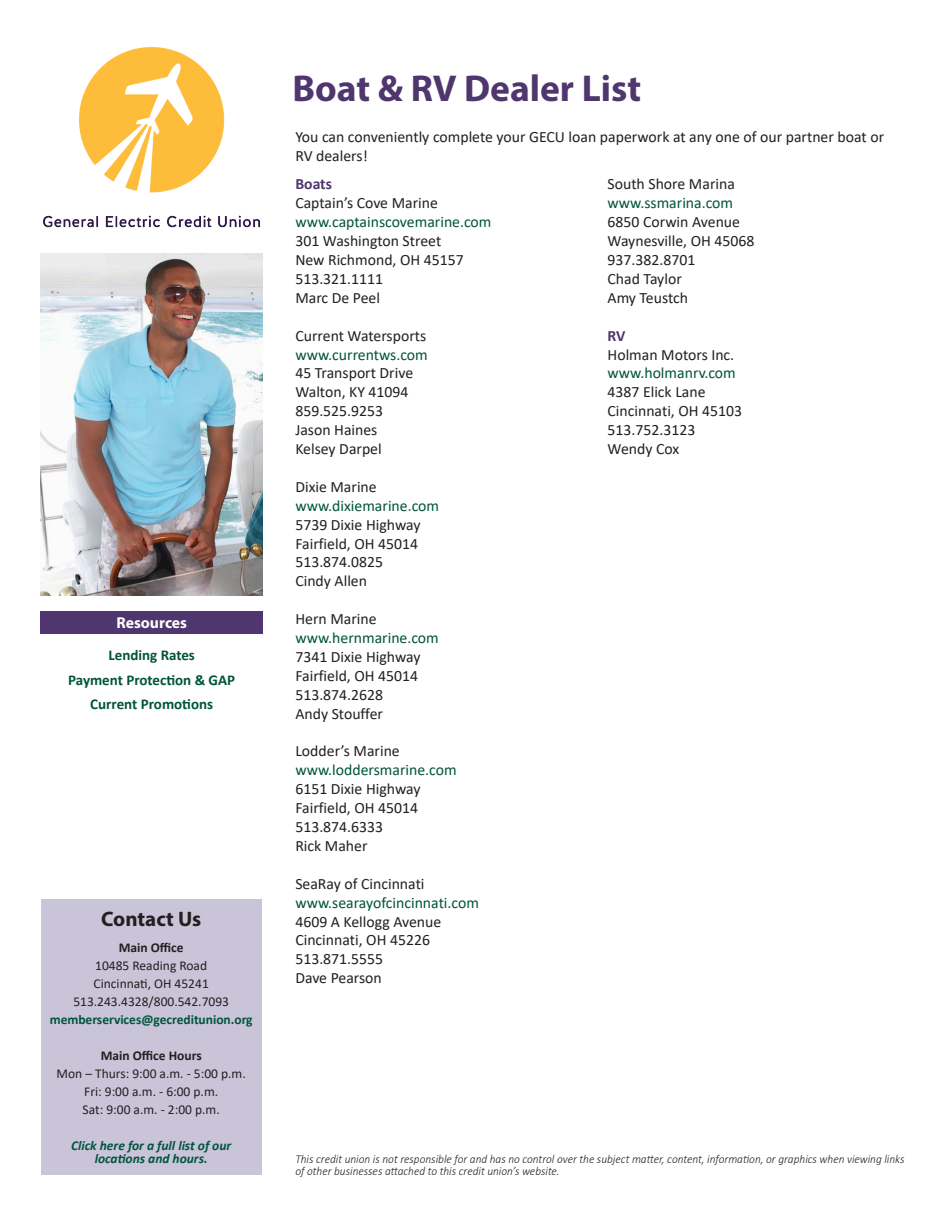
<style>
.page{position:relative;width:945px;height:1215px;background:#fff}
.page>*{position:absolute;margin:0;border:0;box-sizing:border-box;transform-origin:0 0}
.t1{font:700 37.5px "Myriad Pro";color:#4f366e}
.t2{font:700 21px "Myriad Pro";color:#231f20}
.t3{font:15.75px/18.9px "Calibri";color:#231f20}
.t4{font:15.75px "Calibri";color:#00543c}
.t5{font:700 15.75px "Myriad Pro";color:#fff}
.t6{font:700 15.75px "Calibri";color:#4f366e}
.t7{font:700 15px/24.8px "Calibri";color:#00543c;text-align:center}
.t8{font:13.5px/18px "Calibri";color:#231f20;text-align:center}
.t9{font:italic 700 13.5px/13.5px "Calibri";color:#00543c;text-align:center}
.t10{font:700 13.5px "Calibri";color:#00543c}
.t11{font:700 13.5px "Calibri";color:#231f20}
.t12{font:italic 300 12px/12px "Calibri";color:#231f20;scale:.95 1}
</style>
<div class="page">
<div style="left:40px;top:611px;width:223px;height:23px;background:#4f366e"></div>
<div style="left:41px;top:899px;width:220px;height:275px;background:#cac4d9"></div>
<img style="left:40px;top:254px;width:223px;height:342px">
<img style="left:43px;top:46px;width:218px;height:182px">
<p class="t5" style="left:116px;top:613px;width:72px">Resources</p>
<p class="t7" style="left:68px;top:642px;width:169px">Lending Rates<br>Payment Protection &amp; GAP<br>Current Promotions</p>
<h2 class="t2" style="left:101px;top:906px;width:102px">Contact Us</h2>
<p class="t11" style="left:119px;top:938px;width:66px">Main Office</p>
<p class="t8" style="left:73px;top:956px;width:157px">10485 Reading Road<br>Cincinnati, OH 45241<br>513.243.4328/800.542.7093</p>
<p class="t10" style="left:50px;top:1010px;width:204px">memberservices@gecreditunion.org</p>
<p class="t11" style="left:101px;top:1046px;width:103px">Main Office Hours</p>
<p class="t8" style="left:57px;top:1064px;width:191px">Mon – Thurs: 9:00 a.m. - 5:00 p.m.<br>Fri: 9:00 a.m. - 6:00 p.m.<br>Sat: 9:00 a.m. - 2:00 p.m.</p>
<p class="t9" style="left:71px;top:1138px;width:162px">Click here for a full list of our locations and hours.</p>
<p class="t1" style="left:292px;top:64px;width:350px">Boat &amp; RV Dealer List</p>
<p class="t3" style="left:295px;top:127px;width:590px">You can conveniently complete your GECU loan paperwork at any one of our partner boat or<br>RV dealers!</p>
<p class="t6" style="left:295px;top:173px;width:38px">Boats</p>
<p class="t3" style="left:295px;top:193px;width:144px">Captain’s Cove Marine</p>
<p class="t4" style="left:295px;top:211px;width:198px">www.captainscovemarine.com</p>
<p class="t3" style="left:295px;top:231px;width:147px">301 Washington Street</p>
<p class="t3" style="left:295px;top:250px;width:170px">New Richmond, OH 45157</p>
<p class="t3" style="left:295px;top:269px;width:89px">513.321.1111</p>
<p class="t3" style="left:295px;top:288px;width:86px">Marc De Peel</p>
<p class="t3" style="left:295px;top:326px;width:132px">Current Watersports</p>
<p class="t4" style="left:295px;top:343px;width:134px">www.currentws.com</p>
<p class="t3" style="left:295px;top:363px;width:119px">45 Transport Drive</p>
<p class="t3" style="left:295px;top:382px;width:115px">Walton, KY 41094</p>
<p class="t3" style="left:295px;top:401px;width:89px">859.525.9253</p>
<p class="t3" style="left:295px;top:420px;width:84px">Jason Haines</p>
<p class="t3" style="left:295px;top:439px;width:88px">Kelsey Darpel</p>
<p class="t3" style="left:295px;top:477px;width:83px">Dixie Marine</p>
<p class="t4" style="left:295px;top:495px;width:145px">www.dixiemarine.com</p>
<p class="t3" style="left:295px;top:515px;width:127px">5739 Dixie Highway</p>
<p class="t3" style="left:295px;top:533px;width:124px">Fairfield, OH 45014</p>
<p class="t3" style="left:295px;top:552px;width:89px">513.874.0825</p>
<p class="t3" style="left:295px;top:571px;width:73px">Cindy Allen</p>
<p class="t3" style="left:295px;top:609px;width:83px">Hern Marine</p>
<p class="t4" style="left:295px;top:627px;width:145px">www.hernmarine.com</p>
<p class="t3" style="left:295px;top:647px;width:127px">7341 Dixie Highway</p>
<p class="t3" style="left:295px;top:666px;width:124px">Fairfield, OH 45014</p>
<p class="t3" style="left:295px;top:685px;width:89px">513.874.2628</p>
<p class="t3" style="left:295px;top:704px;width:89px">Andy Stouffer</p>
<p class="t3" style="left:295px;top:741px;width:106px">Lodder’s Marine</p>
<p class="t4" style="left:295px;top:759px;width:163px">www.loddersmarine.com</p>
<p class="t3" style="left:295px;top:779px;width:127px">6151 Dixie Highway</p>
<p class="t3" style="left:295px;top:798px;width:124px">Fairfield, OH 45014</p>
<p class="t3" style="left:295px;top:817px;width:89px">513.874.6333</p>
<p class="t3" style="left:295px;top:836px;width:74px">Rick Maher</p>
<p class="t3" style="left:295px;top:874px;width:131px">SeaRay of Cincinnati</p>
<p class="t4" style="left:295px;top:892px;width:185px">www.searayofcincinnati.com</p>
<p class="t3" style="left:295px;top:911px;width:147px">4609 A Kellogg Avenue</p>
<p class="t3" style="left:295px;top:930px;width:136px">Cincinnati, OH 45226</p>
<p class="t3" style="left:295px;top:949px;width:89px">513.871.5555</p>
<p class="t3" style="left:295px;top:968px;width:88px">Dave Pearson</p>
<p class="t3" style="left:608px;top:174px;width:129px">South Shore Marina</p>
<p class="t4" style="left:608px;top:192px;width:127px">www.ssmarina.com</p>
<p class="t3" style="left:608px;top:212px;width:134px">6850 Corwin Avenue</p>
<p class="t3" style="left:608px;top:231px;width:148px">Waynesville, OH 45068</p>
<p class="t3" style="left:608px;top:250px;width:89px">937.382.8701</p>
<p class="t3" style="left:608px;top:269px;width:76px">Chad Taylor</p>
<p class="t3" style="left:608px;top:288px;width:82px">Amy Teustch</p>
<p class="t6" style="left:608px;top:324px;width:19px">RV</p>
<p class="t3" style="left:608px;top:344px;width:128px">Holman Motors Inc.</p>
<p class="t4" style="left:608px;top:362px;width:130px">www.holmanrv.com</p>
<p class="t3" style="left:608px;top:382px;width:100px">4387 Elick Lane</p>
<p class="t3" style="left:608px;top:401px;width:136px">Cincinnati, OH 45103</p>
<p class="t3" style="left:608px;top:420px;width:89px">513.752.3123</p>
<p class="t3" style="left:608px;top:439px;width:73px">Wendy Cox</p>
<p class="t12" style="left:295px;top:1152px;width:643px">This credit union is not responsible for and has no control over the subject matter, content, information, or graphics when viewing links of other businesses attached to this credit union’s website.</p>
</div>
